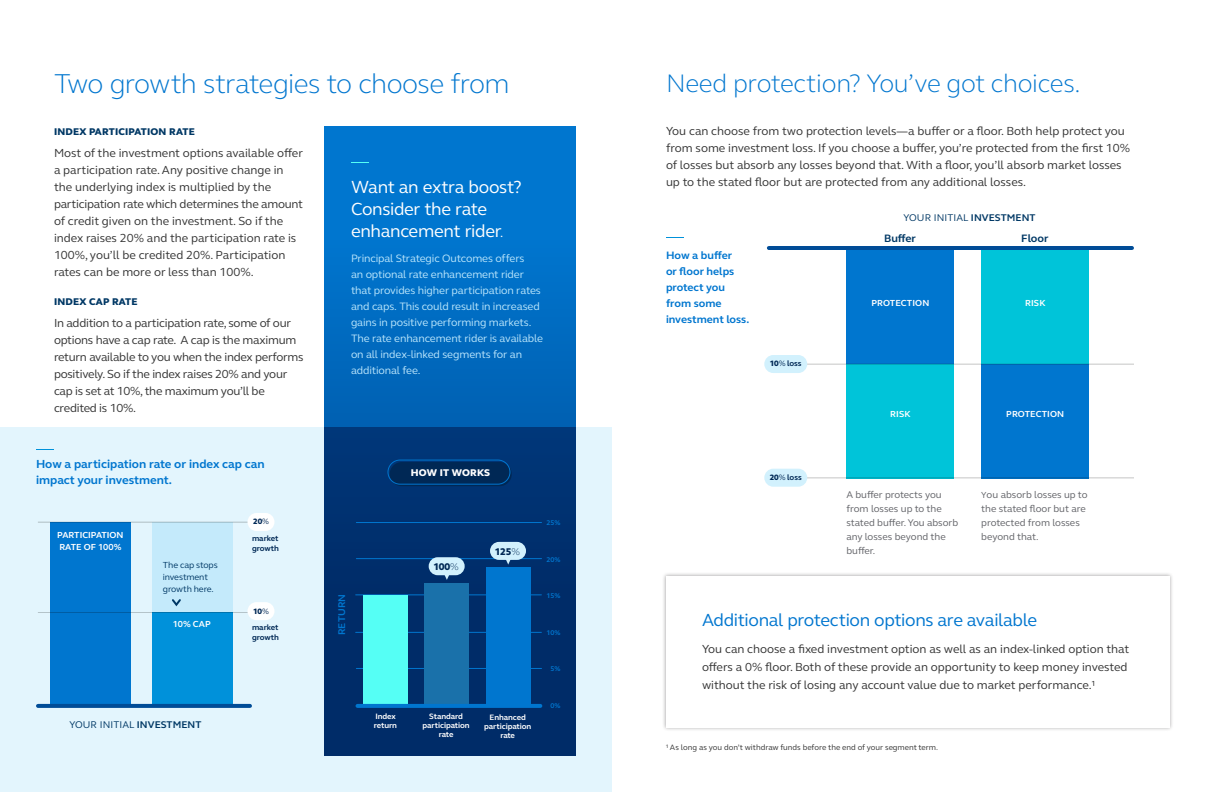
<style>
.page{position:relative;width:1224px;height:792px;background:#fff}
.page>*{position:absolute;margin:0;border:0;box-sizing:border-box;transform-origin:0 0}
.t1{font:300 28px "FS Elliot Pro";letter-spacing:-.025em;color:#0076cf}
.t2{font:300 26px "FS Elliot Pro";letter-spacing:-.01em;color:#0076cf}
.t3{font:18px/22px "FS Elliot Pro";letter-spacing:-.015em;color:#fff}
.t4{font:18px "FS Elliot Pro";letter-spacing:-.02em;color:#0076cf}
.t5{font:12px/17px "FS Elliot Pro";color:#333}
.t6{font:12px/17px "FS Elliot Pro";letter-spacing:-.02em;color:#333}
.t7{font:700 12px/16px "FS Elliot Pro";color:#0076cf}
.t8{font:11px/16px "FS Elliot Pro";letter-spacing:-.01em;color:#bbe6fc}
.t9{font:700 11px/16px "FS Elliot Pro";color:#0076cf}
.t10{font:700 11px "FS Elliot Pro";color:#003865}
.t11{font:10px/14px "FS Elliot Pro";color:#616267}
.t12{font:10px "FS Elliot Pro";letter-spacing:.01em;color:#003865}
.t13{font:800 10px "FS Elliot";letter-spacing:.02em;color:#003865}
.t14{font:800 10px "FS Elliot";letter-spacing:.02em;color:#fff}
.t15{font:800 10px "FS Elliot";letter-spacing:-.03em;color:#002855}
.t16{font:700 10px "FS Elliot Pro";letter-spacing:.01em;color:#0076cf}
.t17{font:700 9px/12px "FS Elliot Pro";color:#fff}
.t18{font:9px/12px "FS Elliot Pro";letter-spacing:-.015em;color:#003865}
.t19{font:700 8px/9px "FS Elliot Pro";letter-spacing:-.01em;color:#fff;text-align:center}
.t20{font:8px "FS Elliot Pro";color:#333}
.t21{font:700 8px/10px "FS Elliot Pro";letter-spacing:-.005em;color:#002855}
.t22{font:800 8px "FS Elliot";color:#002855}
.t23{font:700 7px "FS Elliot Pro";color:#0076cf}
.s1{font-weight:700}
.s2{font-family:"FS Elliot Pro";font-weight:400}
.s3{font-family:"FS Elliot Pro";font-weight:300}
.s4{font-family:"FS Elliot";font-weight:800}
.s5{font-weight:400}
.s6{font-size:9px}
</style>
<div class="page">
<div style="left:0;top:428px;width:612px;height:364px;background:#e3f5fd"></div>
<div style="left:50px;top:522px;width:81px;height:182px;background:#0076cf"></div>
<div style="left:152px;top:522px;width:81px;height:144px;background:#c4eafb"></div>
<div style="left:152px;top:612px;width:81px;height:92px;background:#0091da"></div>
<div style="left:846px;top:250px;width:108px;height:114px;background:#0076cf"></div>
<div style="left:846px;top:364px;width:108px;height:114px;background:#00c4d9"></div>
<div style="left:981px;top:250px;width:107px;height:114px;background:#00c4d9"></div>
<div style="left:981px;top:364px;width:107px;height:114px;background:#0076cf"></div>
<svg style="left:38px;top:704px;width:212px;height:4px"></svg>
<hr style="left:769px;top:246px;width:363px;height:4px;background:#004c97">
<svg style="left:172px;top:599px;width:9px;height:8px"></svg>
<svg style="left:666px;top:237px;width:18px;height:1px"></svg>
<svg style="left:324px;top:126px;width:252px;height:302px;background:#006ec5"></svg>
<div style="left:324px;top:428px;width:252px;height:328px;background:linear-gradient(to right,#00306e,#00306e)"></div>
<hr style="left:356px;top:522px;width:186px;height:1px;background:#0076cf">
<hr style="left:356px;top:558px;width:186px;height:1px;background:#0076cf">
<hr style="left:356px;top:595px;width:185px;height:1px;background:#0076cf">
<hr style="left:356px;top:632px;width:185px;height:1px;background:#0076cf">
<hr style="left:356px;top:668px;width:186px;height:1px;background:#0076cf">
<div style="left:363px;top:595px;width:45px;height:109px;background:#55fff5"></div>
<div style="left:424px;top:583px;width:45px;height:121px;background:#1a71aa"></div>
<div style="left:390px;top:462px;width:122px;height:24px;background:#002855;border-radius:12px"></div>
<div style="left:388px;top:460px;width:122px;height:24px;border:1px solid #0076cf;border-radius:12px"></div>
<div style="left:486px;top:567px;width:45px;height:137px;background:#0076cf"></div>
<hr style="left:358px;top:704px;width:182px;height:4px;background:#0076cf">
<svg style="left:351px;top:162px;width:18px;height:1px"></svg>
<svg style="left:36px;top:449px;width:18px;height:1px"></svg>
<hr style="left:38px;top:612px;width:212px;height:1px;background:#c5c6c5">
<hr style="left:38px;top:522px;width:212px;height:1px;background:#c5c6c5">
<div style="left:248px;top:513px;width:27px;height:18px;background:#fff;border-radius:9px"></div>
<div style="left:248px;top:602px;width:27px;height:18px;background:#fff;border-radius:9px"></div>
<svg style="left:443px;top:575px;width:8px;height:5px"></svg>
<div style="left:429px;top:557px;width:36px;height:18px;background:#d2f1fd;border-radius:9px"></div>
<svg style="left:504px;top:560px;width:9px;height:5px"></svg>
<div style="left:490px;top:542px;width:36px;height:18px;background:#d2f1fd;border-radius:9px"></div>
<hr style="left:786px;top:364px;width:348px;height:1px;background:#c5c6c5">
<hr style="left:786px;top:478px;width:348px;height:1px;background:#c5c6c5">
<div style="left:764px;top:355px;width:43px;height:18px;background:#d2f1fd;border-radius:9px"></div>
<div style="left:764px;top:469px;width:43px;height:18px;background:#d2f1fd;border-radius:9px"></div>
<div style="left:662px;top:572px;width:512px;height:160px;background:#231f20;opacity:.4"></div>
<div style="left:666px;top:576px;width:504px;height:151px;background:#fff"></div>
<h1 class="t1" style="left:54px;top:65px;width:457px">Two growth strategies to choose from</h1>
<p class="t13" style="left:54px;top:125px;width:142px">INDEX PARTICIPATION RATE</p>
<p class="t5" style="left:54px;top:144px;width:250px">Most of the investment options available offer a participation rate. Any positive change in the underlying index is multiplied by the participation rate which determines the amount of credit given on the investment. So if the index raises 20% and the participation rate is 100%, you’ll be credited 20%. Participation rates can be more or less than 100%.</p>
<p class="t13" style="left:54px;top:295px;width:85px">INDEX CAP RATE</p>
<p class="t6" style="left:54px;top:314px;width:251px">In addition to a participation rate, some of our options have a cap rate. A cap is the maximum return available to you when the index performs positively. So if the index raises 20% and your cap is set at 10%, the maximum you’ll be credited is 10%.</p>
<p class="t7" style="left:36px;top:456px;width:230px">How a participation rate or index cap can impact your investment.</p>
<p class="t17" style="left:57px;top:529px;width:68px">PARTICIPATION<br>RATE OF 100%</p>
<p class="t18" style="left:163px;top:559px;width:56px">The cap stops investment growth here.</p>
<p class="t17" style="left:173px;top:618px;width:40px">10% CAP</p>
<p class="t12" style="left:69px;top:717px;width:134px">YOUR INITIAL <span class="s1">INVESTMENT</span></p>
<p class="t22" style="left:253px;top:516px;width:17px">20<span class="s2">%</span></p>
<p class="t21" style="left:252px;top:533px;width:28px">market growth</p>
<p class="t22" style="left:253px;top:606px;width:17px">10<span class="s2">%</span></p>
<p class="t21" style="left:252px;top:622px;width:28px">market growth</p>
<h3 class="t3" style="left:351px;top:175px;width:172px">Want an extra boost?<br>Consider the rate enhancement rider.</h3>
<p class="t8" style="left:351px;top:250px;width:194px">Principal Strategic Outcomes offers<br>an optional rate enhancement rider that provides higher participation rates and caps. This could result in increased gains in positive performing markets.<br>The rate enhancement rider is available on all index-linked segments for an additional fee.</p>
<p class="t16" style="left:335px;top:635px;width:43px;rotate:-90deg">RETURN</p>
<p class="t14" style="left:411px;top:466px;width:81px">HOW IT WORKS</p>
<p class="t15" style="left:434px;top:560px;width:27px">100<span class="s3">%</span></p>
<p class="t15" style="left:495px;top:545px;width:27px">125<span class="s3">%</span></p>
<p class="t19" style="left:374px;top:712px;width:25px;text-align:left">Index return</p>
<p class="t19" style="left:423px;top:712px;width:49px">Standard participation rate</p>
<p class="t19" style="left:484px;top:712px;width:49px">Enhanced participation rate</p>
<p class="t23" style="left:547px;top:518px;width:16px">25%</p>
<p class="t23" style="left:547px;top:555px;width:16px">20%</p>
<p class="t23" style="left:547px;top:591px;width:16px">15%</p>
<p class="t23" style="left:547px;top:628px;width:16px">10%</p>
<p class="t23" style="left:551px;top:664px;width:12px">5%</p>
<p class="t23" style="left:551px;top:701px;width:12px">0%</p>
<h2 class="t2" style="left:666px;top:65px;width:416px">Need protection? You’ve got choices.</h2>
<p class="t5" style="left:666px;top:122px;width:466px">You can choose from two protection levels—a buffer or a floor. Both help protect you from some investment loss. If you choose a buffer, you’re protected from the first 10% of losses but absorb any losses beyond that. With a floor, you’ll absorb market losses up to the stated floor but are protected from any additional losses.</p>
<p class="t12" style="left:903px;top:210px;width:134px">YOUR INITIAL <span class="s1">INVESTMENT</span></p>
<p class="t9" style="left:666px;top:247px;width:85px">How a buffer<br>or floor helps protect you from some investment loss.</p>
<p class="t21" style="left:770px;top:359px;width:33px"><span class="s4">10</span><span class="s5">%</span> loss</p>
<p class="t21" style="left:770px;top:472px;width:33px"><span class="s4">20</span><span class="s5">%</span> loss</p>
<p class="t10" style="left:884px;top:231px;width:33px">Buffer</p>
<p class="t10" style="left:1021px;top:231px;width:29px">Floor</p>
<p class="t17" style="left:871px;top:296px;width:59px">PROTECTION</p>
<p class="t17" style="left:890px;top:408px;width:22px">RISK</p>
<p class="t17" style="left:1025px;top:296px;width:22px">RISK</p>
<p class="t17" style="left:1006px;top:408px;width:59px">PROTECTION</p>
<p class="t11" style="left:846px;top:487px;width:113px">A buffer protects you from losses up to the stated buffer. You absorb any losses beyond the buffer.</p>
<p class="t11" style="left:981px;top:487px;width:108px"><span class="s6">Y</span>ou absorb losses up to the stated floor but are protected from losses beyond that.</p>
<h3 class="t4" style="left:702px;top:607px;width:337px">Additional protection options are available</h3>
<p class="t5" style="left:702px;top:639px;width:429px;line-height:18px">You can choose a fixed investment option as well as an index-linked option that offers a 0% floor. Both of these provide an opportunity to keep money invested without the risk of losing any account value due to market performance.1</p>
<p class="t20" style="left:666px;top:742px;width:274px">1 As long as you don’t withdraw funds before the end of your segment term.</p>
</div>
